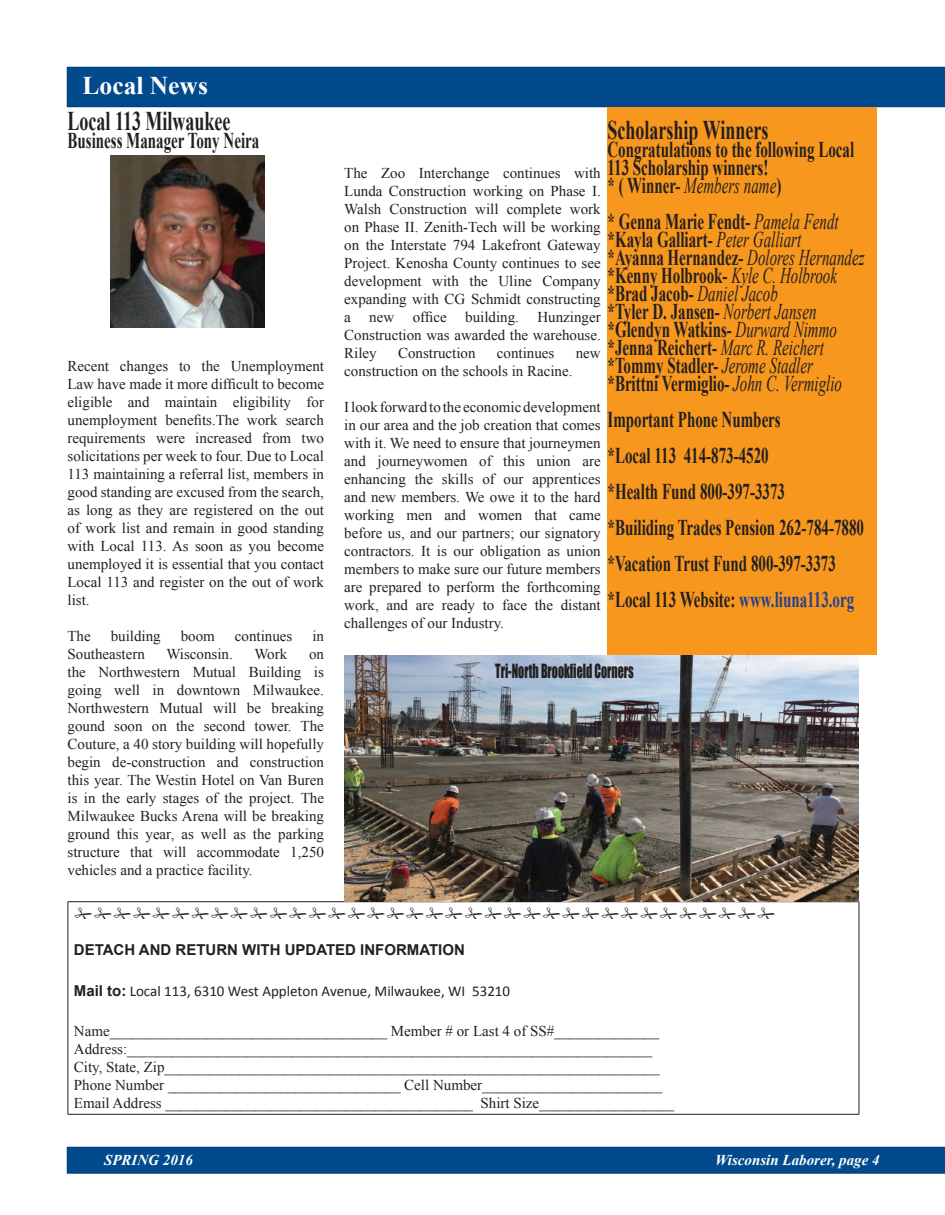
<style>
.page{position:relative;width:945px;height:1215px;background:#fff}
.page>*{position:absolute;margin:0;border:0;box-sizing:border-box;transform-origin:0 0}
.t1{font:700 27px "Times New Roman";color:#231f20;scale:.67 1}
.t2{font:700 25.5px "Times New Roman";color:#fff}
.t3{font:700 22.5px/18px "Times New Roman";color:#231f20;scale:.67 1}
.t4{font:18px "Impact";color:#231f20;scale:.67 1}
.t5{font:15px/18px "Times New Roman";color:#231f20;text-align:justify}
.t6{font:15px "Calibri";color:#231f20}
.t7{font:700 15px "Arial";color:#231f20}
.t8{font:italic 700 15px "Times New Roman";color:#fff}
.s1{font-weight:400;font-style:italic}
.s2{color:#253f8e}
.s3{font-family:"Arial";font-weight:700}
</style>
<div class="page">
<div style="left:67px;top:67px;width:878px;height:40px;background:#004a8d"></div>
<svg style="left:67px;top:1147px;width:878px;height:27px;background:#024b8c"></svg>
<img style="left:111px;top:156px;width:154px;height:172px">
<div style="left:608px;top:107px;width:270px;height:548px;background:#f7971d"></div>
<hr style="left:68px;top:901px;width:791px;height:1px;background:#231f20">
<hr style="left:68px;top:1114px;width:791px;height:1px;background:#231f20">
<hr style="left:68px;top:902px;width:1px;height:212px;background:#231f20">
<hr style="left:859px;top:902px;width:1px;height:212px;background:#231f20">
<img style="left:344px;top:655px;width:514px;height:246px">
<h2 class="t2" style="left:83px;top:68px;width:127px">Local News</h2>
<h1 class="t1" style="left:68px;top:102px;width:245px">Local 113 Milwaukee</h1>
<h3 class="t3" style="left:68px;top:131px;width:288px">Business Manager Tony Neira</h3>
<p class="t5" style="left:68px;top:356px;width:258px">Recent changes to the Unemployment Law have made it more difficult to become eligible and maintain eligibility for unemployment benefits.The work search requirements were increased from two solicitations per week to four. Due to Local 113 maintaining a referral list, members in good standing are excused from the search, as long as they are registered on the out of work list and remain in good standing with Local 113. As soon as you become unemployed it is essential that you contact Local 113 and register on the out of work list.</p>
<p class="t5" style="left:68px;top:626px;width:25px">The</p>
<p class="t5" style="left:111px;top:626px;width:52px">building</p>
<p class="t5" style="left:181px;top:626px;width:36px">boom</p>
<p class="t5" style="left:235px;top:626px;width:59px">continues</p>
<p class="t5" style="left:312px;top:626px;width:13px">in</p>
<p class="t5" style="left:68px;top:644px;width:79px">Southeastern</p>
<p class="t5" style="left:166px;top:644px;width:68px">Wisconsin.</p>
<p class="t5" style="left:254px;top:644px;width:34px">Work</p>
<p class="t5" style="left:68px;top:644px;width:258px;text-indent:242px">on the Northwestern Mutual Building is going well in downtown Milwaukee.<br>Northwestern Mutual will be breaking gound soon on the second tower. The Couture, a 40 story building will hopefully begin de-construction and construction this year. The Westin Hotel on Van Buren is in the early stages of the project. The Milwaukee Bucks Arena will be breaking ground this year, as well as the parking structure that will accommodate 1,250 vehicles and a practice facility.</p>
<h1 class="t1" style="left:608px;top:111px;width:242px">Scholarship Winners</h1>
<h3 class="t3" style="left:608px;top:140px;width:370px">Congratulations to the following Local<br>113 Scholarship winners!<br>* ( Winner- <span class="s1">Members name</span>)</h3>
<p class="t3" style="left:608px;top:212px;width:385px">* Genna Marie Fendt- <span class="s1">Pamela Fendt </span>*Kayla Galliart- <span class="s1">Peter Galliart<br></span>*Ayanna Hernandez- <span class="s1">Dolores Hernandez </span>*Kenny Holbrook- <span class="s1">Kyle C. Holbrook </span>*Brad Jacob- <span class="s1">Daniel Jacob<br></span>*Tyler D. Jansen- <span class="s1">Norbert Jansen </span>*Glendyn Watkins- <span class="s1">Durward Nimmo </span>*Jenna Reichert- <span class="s1">Marc R. Reichert </span>*Tommy Stadler- <span class="s1">Jerome Stadler </span>*Brittni Vermiglio- <span class="s1">John C. Vermiglio</span></p>
<h3 class="t3" style="left:608px;top:401px;width:384px;line-height:36px">Important Phone Numbers<br>*Local 113 414-873-4520<br>*Health Fund 800-397-3373<br>*Builiding Trades Pension 262-784-7880 *Vacation Trust Fund 800-397-3373 *Local 113 Website: <span class="s2">www.liuna113.org</span></h3>
<p class="t5" style="left:344px;top:164px;width:258px">The Zoo Interchange continues with Lunda Construction working on Phase I.<br>Walsh Construction will complete work on Phase II. Zenith-Tech will be working on the Interstate 794 Lakefront Gateway Project. Kenosha County continues to see development with the Uline Company expanding with CG Schmidt constructing a new office building. Hunzinger Construction was awarded the warehouse.<br>Riley</p>
<p class="t5" style="left:398px;top:344px;width:79px">Construction</p>
<p class="t5" style="left:497px;top:344px;width:59px">continues</p>
<p class="t5" style="left:576px;top:344px;width:26px">new</p>
<p class="t5" style="left:344px;top:362px;width:230px">construction on the schools in Racine.</p>
<p class="t5" style="left:344px;top:398px;width:258px">I look forward to the economic development in our area and the job creation that comes with it. We need to ensure that journeymen and journeywomen of this union are enhancing the skills of our apprentices and new members. We owe it to the hard working men and women that came before us, and our partners; our signatory contractors. It is our obligation as union members to make sure our future members are prepared to perform the forthcoming work, and are ready to face the distant challenges of our Industry.</p>
<p class="t4" style="left:495px;top:657px;width:209px">Tri-North Brookfield Corners</p>
<p class="t7" style="left:74px;top:940px;width:393px">DETACH AND RETURN WITH UPDATED INFORMATION</p>
<p class="t6" style="left:74px;top:981px;width:438px"><span class="s3">Mail to:</span> Local 113, 6310 West Appleton Avenue, Milwaukee, WI 53210</p>
<p class="t5" style="left:74px;top:1022px;width:602px;text-align:left">Name_____________________________________ Member # or Last 4 of SS#______________ Address:______________________________________________________________________ City, State, Zip__________________________________________________________________ Phone Number _______________________________ Cell Number________________________ Email Address _________________________________________ Shirt Size__________________</p>
<p class="t8" style="left:104px;top:1150px;width:90px">SPRING 2016</p>
<p class="t8" style="left:715px;top:1150px;width:166px">Wisconsin Laborer, page 4</p>
</div>
